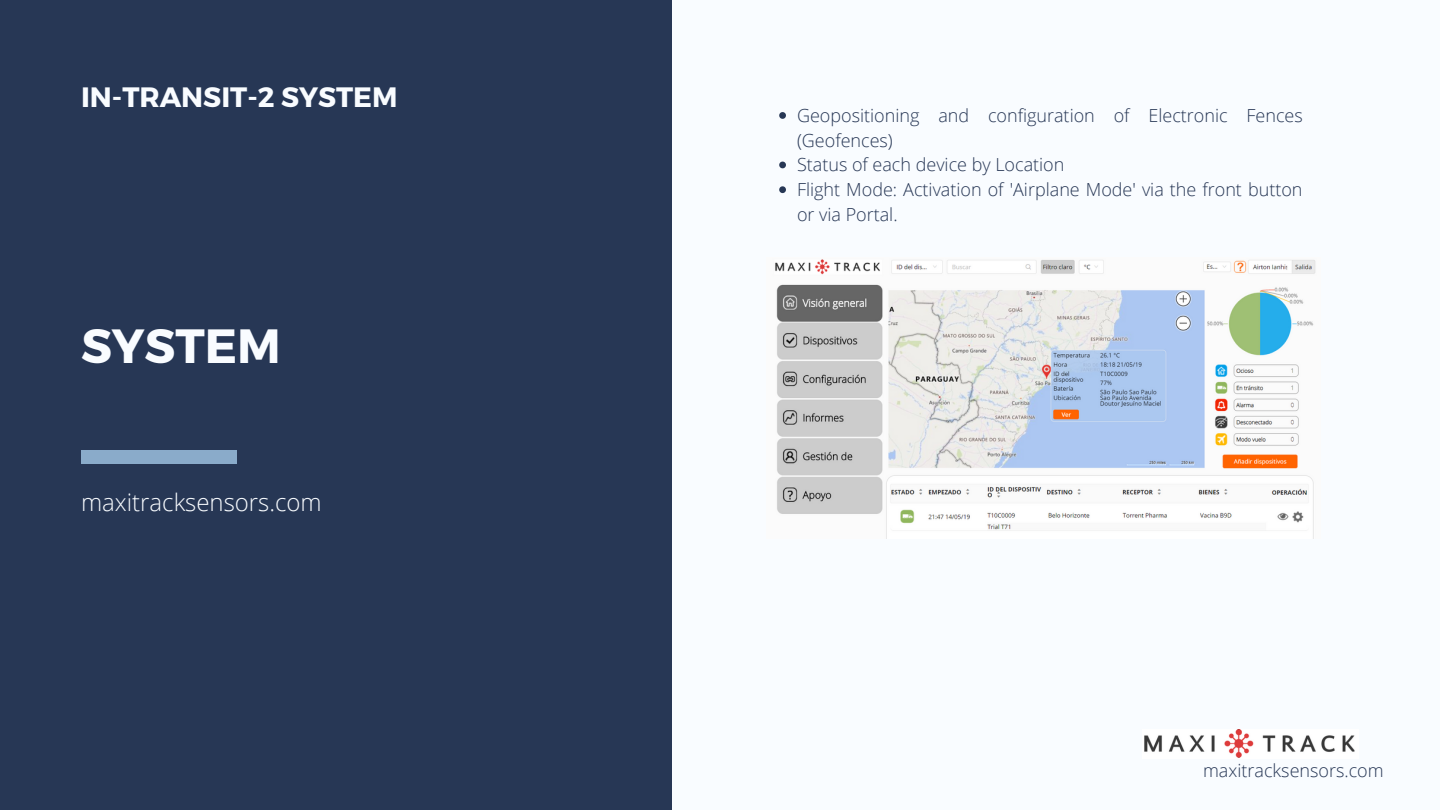
<style>
.page{position:relative;width:1440px;height:810px;background:#f9fcff}
.page>*{position:absolute;margin:0;border:0;box-sizing:border-box;transform-origin:0 0}
.t1{font:700 48px "Montserrat";color:#f9fcff}
.t2{font:700 28px "Montserrat";color:#f9fcff}
.t3{font:300 24px "Open Sans";color:#f9fcff}
.t4{font:300 18px/24.8px "Open Sans";color:#273755}
</style>
<div class="page">
<div style="left:0;top:0;width:672px;height:810px;background:#273755"></div>
<div style="left:81px;top:450px;width:155px;height:14px;background:#8aabca"></div>
<img style="left:775px;top:259px;width:541px;height:279px">
<svg style="left:779px;top:112px;width:7px;height:7px"></svg>
<svg style="left:779px;top:162px;width:7px;height:6px"></svg>
<svg style="left:779px;top:186px;width:7px;height:7px"></svg>
<img style="left:1144px;top:729px;width:211px;height:29px">
<h2 class="t2" style="left:81px;top:78px;width:318px">IN-TRANSIT-2 SYSTEM</h2>
<h1 class="t1" style="left:81px;top:314px;width:201px">SYSTEM</h1>
<h3 class="t3" style="left:81px;top:485px;width:242px">maxitracksensors.com</h3>
<p class="t4" style="left:797px;top:102px;width:507px">Geopositioning and configuration of Electronic Fences (Geofences)<br>Status of each device by Location<br>Flight Mode: Activation of 'Airplane Mode' via the front button or via Portal.</p>
<p class="t4" style="left:1203px;top:758px;width:182px">maxitracksensors.com</p>
</div>
